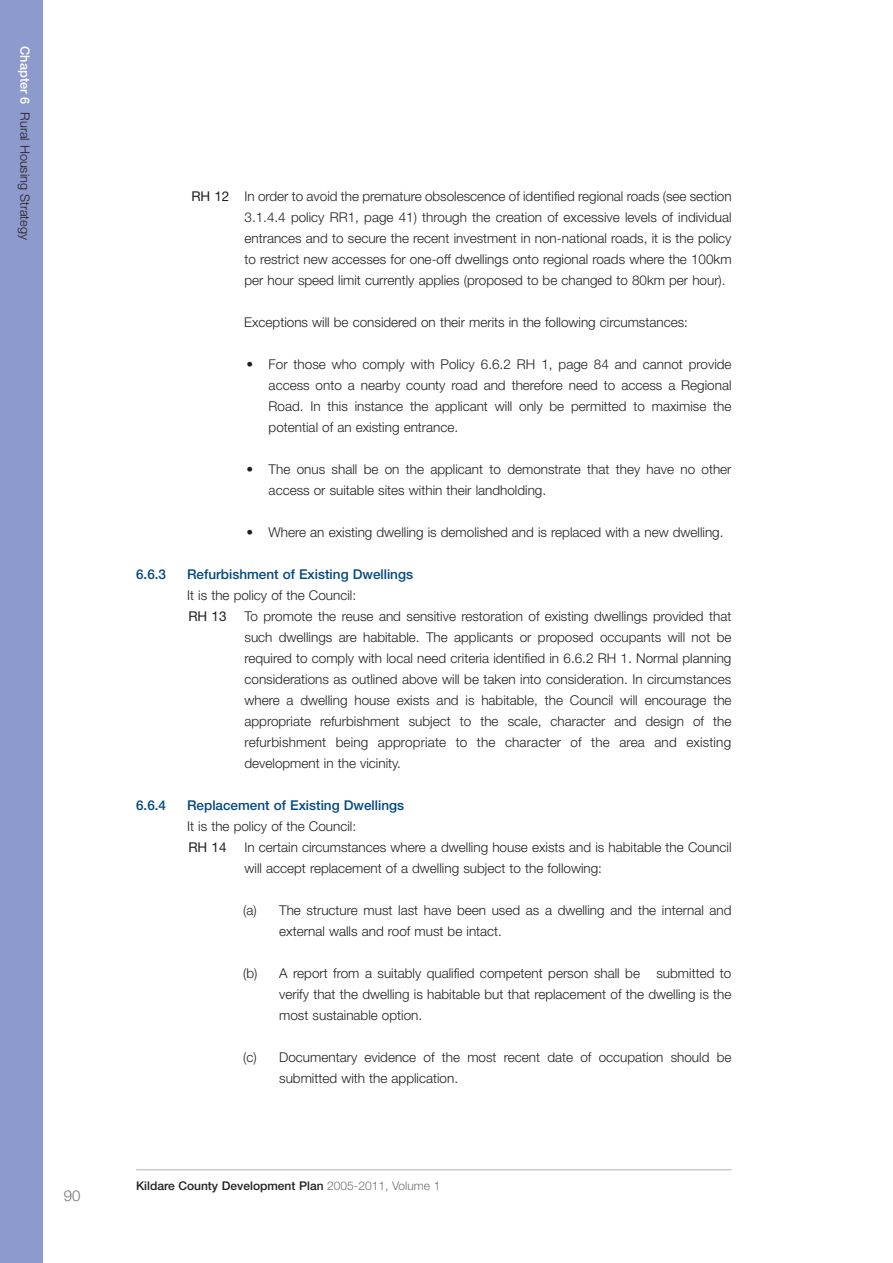
<style>
.page{position:relative;width:893px;height:1263px;background:#fff}
.page>*{position:absolute;margin:0;border:0;box-sizing:border-box;transform-origin:0 0}
.t1{font:300 15px "Helvetica Neue";color:#717074}
.t2{font:300 13.5px/21px "Helvetica Neue";color:#231f20;text-align:justify}
.t3{font:500 13.5px "Helvetica Neue";color:#014882}
.t4{font:13.5px "Helvetica Neue";color:#231f20}
.t5{font:300 12.75px "Helvetica Neue";color:#231f20}
.t6{font:500 12px "Helvetica Neue";color:#231f20}
.s1{font-weight:500;color:#fff}
.s2{font-weight:400}
.s3{font-weight:300;color:#717074}
</style>
<div class="page">
<hr style="left:136px;top:1169px;width:595px;height:1px;background:#b4b3b7">
<div style="left:0;top:0;width:43px;height:1263px;background:#8d9acd"></div>
<p class="t5" style="left:30px;top:46px;width:195px;rotate:90deg"><span class="s1">Chapter 6</span> Rural Housing Strategy</p>
<p class="t1" style="left:64px;top:1191px;width:18px">90</p>
<p class="t2" style="left:244px;top:187px;width:489px;text-indent:-53px"><span class="s2">RH 12</span> In order to avoid the premature obsolescence of identified regional roads (see section 3.1.4.4 policy RR1, page 41) through the creation of excessive levels of individual entrances and to secure the recent investment in non-national roads, it is the policy to restrict new accesses for one-off dwellings onto regional roads where the 100km per hour speed limit currently applies (proposed to be changed to 80km per hour).</p>
<p class="t2" style="left:244px;top:313px;width:445px">Exceptions will be considered on their merits in the following circumstances:</p>
<p class="t2" style="left:269px;top:355px;width:464px;text-indent:-22px">• For those who comply with Policy 6.6.2 RH 1, page 84 and cannot provide access onto a nearby county road and therefore need to access a Regional Road. In this instance the applicant will only be permitted to maximise the potential of an existing entrance.</p>
<p class="t2" style="left:269px;top:460px;width:464px;text-indent:-22px">• The onus shall be on the applicant to demonstrate that they have no other access or suitable sites within their landholding.</p>
<p class="t2" style="left:247px;top:523px;width:478px">• Where an existing dwelling is demolished and is replaced with a new dwelling.</p>
<p class="t3" style="left:136px;top:569px;width:32px">6.6.3</p>
<p class="t3" style="left:187px;top:569px;width:227px">Refurbishment of Existing Dwellings</p>
<p class="t2" style="left:187px;top:586px;width:171px">It is the policy of the Council:</p>
<p class="t4" style="left:188px;top:611px;width:40px">RH 13</p>
<p class="t2" style="left:244px;top:607px;width:489px">To promote the reuse and sensitive restoration of existing dwellings provided that such dwellings are habitable. The applicants or proposed occupants will not be required to comply with local need criteria identified in 6.6.2 RH 1. Normal planning considerations as outlined above will be taken into consideration. In circumstances where a dwelling house exists and is habitable, the Council will encourage the appropriate refurbishment subject to the scale, character and design of the refurbishment being appropriate to the character of the area and existing development in the vicinity.</p>
<p class="t3" style="left:136px;top:800px;width:32px">6.6.4</p>
<p class="t3" style="left:187px;top:800px;width:218px">Replacement of Existing Dwellings</p>
<p class="t2" style="left:187px;top:817px;width:171px">It is the policy of the Council:</p>
<p class="t4" style="left:188px;top:842px;width:40px">RH 14</p>
<p class="t2" style="left:244px;top:838px;width:488px">In certain circumstances where a dwelling house exists and is habitable the Council will accept replacement of a dwelling subject to the following:</p>
<p class="t2" style="left:279px;top:901px;width:454px;text-indent:-36px">(a) The structure must last have been used as a dwelling and the internal and external walls and roof must be intact.</p>
<p class="t2" style="left:279px;top:964px;width:454px;text-indent:-36px">(b) A report from a suitably qualified competent person shall be submitted to verify that the dwelling is habitable but that replacement of the dwelling is the most sustainable option.</p>
<p class="t2" style="left:279px;top:1048px;width:454px;text-indent:-36px">(c) Documentary evidence of the most recent date of occupation should be submitted with the application.</p>
<p class="t6" style="left:136px;top:1181px;width:306px">Kildare County Development Plan <span class="s3">2005-2011, Volume 1</span></p>
</div>
